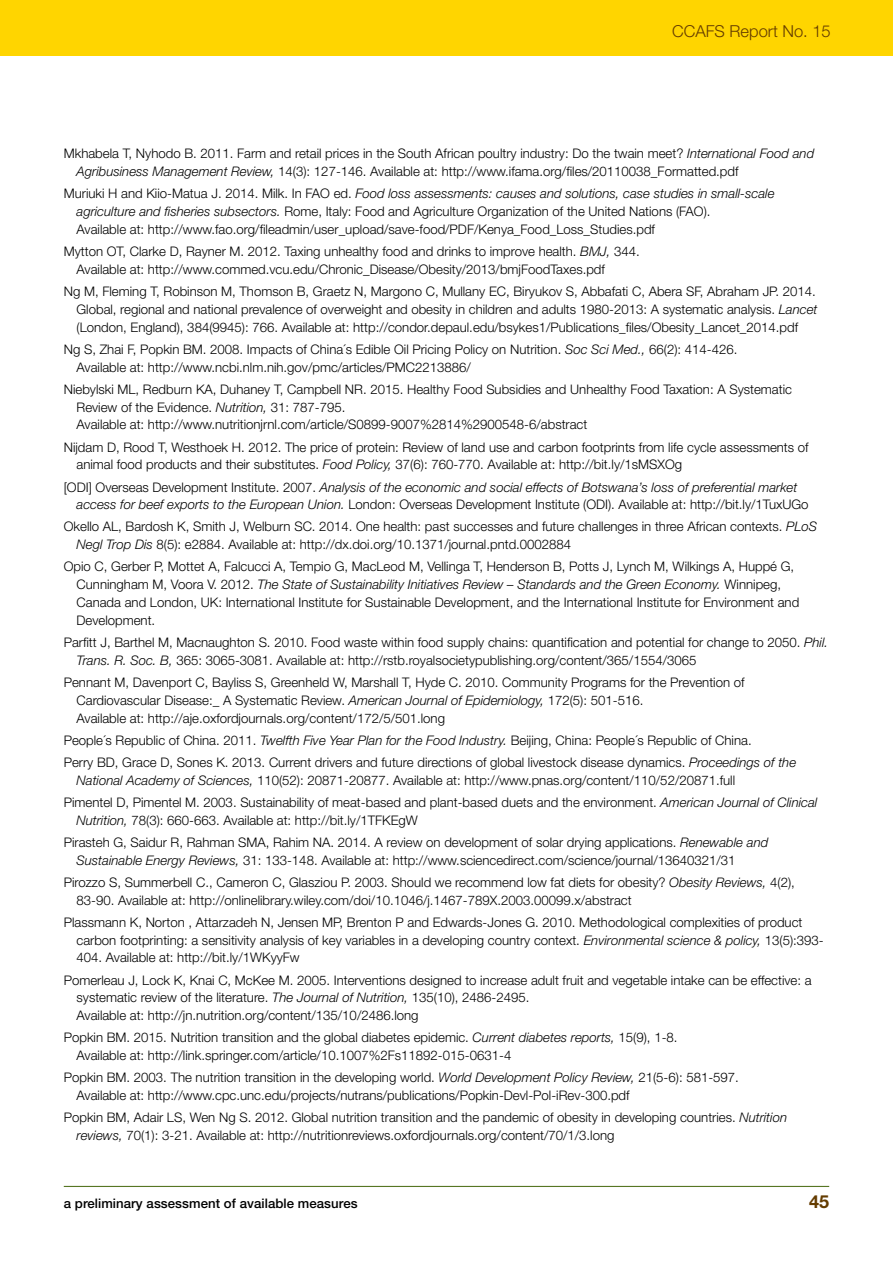
<style>
.page{position:relative;width:893px;height:1263px;background:#fff}
.page>*{position:absolute;margin:0;border:0;box-sizing:border-box;transform-origin:0 0}
.t1{font:700 18px "Helvetica Neue LT Std";color:#643c00}
.t2{font:300 16.5px "Helvetica Neue LT Std";color:#643c00}
.t3{font:300 13.2px/17.9px "Helvetica Neue LT Std";color:#000}
.t4{font:500 13.2px "Helvetica Neue LT Std";letter-spacing:.005em;color:#000}
.s1{font-style:italic}
</style>
<div class="page">
<div style="left:0;top:0;width:893px;height:55px;background:#ffd500"></div>
<hr style="left:64px;top:1186px;width:765px;height:1px;background:#577624">
<p class="t2" style="left:672px;top:21px;width:160px">CCAFS Report No. 15</p>
<p class="t3" style="left:77px;top:144px;width:739px;text-indent:-13px">Mkhabela T, Nyhodo B. 2011. Farm and retail prices in the South African poultry industry: Do the twain meet? <span class="s1">International Food and<br>Agribusiness Management Review,</span> 14(3): 127-146. Available at: http://www.ifama.org/files/20110038_Formatted.pdf</p>
<p class="t3" style="left:77px;top:184px;width:699px;text-indent:-13px">Muriuki H and Kiio-Matua J. 2014. Milk. In FAO ed. <span class="s1">Food loss assessments: causes and solutions, case studies in small-scale agriculture and fisheries subsectors.</span> Rome, Italy: Food and Agriculture Organization of the United Nations (FAO).<br>Available at: http://www.fao.org/fileadmin/user_upload/save-food/PDF/Kenya_Food_Loss_Studies.pdf</p>
<p class="t3" style="left:77px;top:242px;width:565px;text-indent:-13px">Mytton OT, Clarke D, Rayner M. 2012. Taxing unhealthy food and drinks to improve health. <span class="s1">BMJ,</span> 344.<br>Available at: http://www.commed.vcu.edu/Chronic_Disease/Obesity/2013/bmjFoodTaxes.pdf</p>
<p class="t3" style="left:77px;top:282px;width:742px;text-align:justify;text-indent:-13px">Ng M, Fleming T, Robinson M, Thomson B, Graetz N, Margono C, Mullany EC, Biryukov S, Abbafati C, Abera SF, Abraham JP. 2014.<br>Global, regional and national prevalence of overweight and obesity in children and adults 1980-2013: A systematic analysis. <span class="s1">Lancet </span>(London, England), 384(9945): 766. Available at: http://condor.depaul.edu/bsykes1/Publications_files/Obesity_Lancet_2014.pdf</p>
<p class="t3" style="left:77px;top:340px;width:662px;text-indent:-13px">Ng S, Zhai F, Popkin BM. 2008. Impacts of China´s Edible Oil Pricing Policy on Nutrition. <span class="s1">Soc Sci Med.,</span> 66(2): 414-426.<br>Available at: http://www.ncbi.nlm.nih.gov/pmc/articles/PMC2213886/</p>
<p class="t3" style="left:77px;top:380px;width:717px;text-indent:-13px">Niebylski ML, Redburn KA, Duhaney T, Campbell NR. 2015. Healthy Food Subsidies and Unhealthy Food Taxation: A Systematic<br>Review of the Evidence. <span class="s1">Nutrition,</span> 31: 787-795.<br>Available at: http://www.nutritionjrnl.com/article/S0899-9007%2814%2900548-6/abstract</p>
<p class="t3" style="left:77px;top:438px;width:734px;text-indent:-13px">Nijdam D, Rood T, Westhoek H. 2012. The price of protein: Review of land use and carbon footprints from life cycle assessments of animal food products and their substitutes. <span class="s1">Food Policy,</span> 37(6): 760-770. Available at: http://bit.ly/1sMSXOg</p>
<p class="t3" style="left:77px;top:478px;width:734px;text-indent:-13px">[ODI] Overseas Development Institute. 2007. <span class="s1">Analysis of the economic and social effects of Botswana’s loss of preferential market access for beef exports to the European Union.</span> London: Overseas Development Institute (ODI). Available at: http://bit.ly/1TuxUGo</p>
<p class="t3" style="left:77px;top:517px;width:742px;text-indent:-13px">Okello AL, Bardosh K, Smith J, Welburn SC. 2014. One health: past successes and future challenges in three African contexts. <span class="s1">PLoS<br>Negl Trop Dis</span> 8(5): e2884. Available at: http://dx.doi.org/10.1371/journal.pntd.0002884</p>
<p class="t3" style="left:77px;top:557px;width:724px;text-indent:-13px">Opio C, Gerber P, Mottet A, Falcucci A, Tempio G, MacLeod M, Vellinga T, Henderson B, Potts J, Lynch M, Wilkings A, Huppé G, Cunningham M, Voora V. 2012. <span class="s1">The State of Sustainability Initiatives Review – Standards and the Green Economy.</span> Winnipeg, Canada and London, UK: International Institute for Sustainable Development, and the International Institute for Environment and Development.</p>
<p class="t3" style="left:77px;top:633px;width:753px;text-indent:-13px">Parfitt J, Barthel M, Macnaughton S. 2010. Food waste within food supply chains: quantification and potential for change to 2050. <span class="s1">Phil.<br>Trans. R. Soc. B,</span> 365: 3065-3081. Available at: http://rstb.royalsocietypublishing.org/content/365/1554/3065</p>
<p class="t3" style="left:77px;top:673px;width:669px;text-indent:-13px">Pennant M, Davenport C, Bayliss S, Greenheld W, Marshall T, Hyde C. 2010. Community Programs for the Prevention of<br>Cardiovascular Disease:_ A Systematic Review. <span class="s1">American Journal of Epidemiology,</span> 172(5): 501-516.<br>Available at: http://aje.oxfordjournals.org/content/172/5/501.long</p>
<p class="t3" style="left:64px;top:729px;width:734px;line-height:22px">People´s Republic of China. 2011. <span class="s1">Twelfth Five Year Plan for the Food Industry.</span> Beijing, China: People´s Republic of China.<br>Perry BD, Grace D, Sones K. 2013. Current drivers and future directions of global livestock disease dynamics. <span class="s1">Proceedings of the</span></p>
<p class="t3" style="left:64px;top:769px;width:755px;line-height:22px;text-indent:13px"><span class="s1">National Academy of Sciences,</span> 110(52): 20871-20877. Available at: http://www.pnas.org/content/110/52/20871.full<br>Pimentel D, Pimentel M. 2003. Sustainability of meat-based and plant-based duets and the environment. <span class="s1">American Journal of Clinical</span></p>
<p class="t3" style="left:64px;top:809px;width:706px;line-height:22px;text-indent:13px"><span class="s1">Nutrition,</span> 78(3): 660-663. Available at: http://bit.ly/1TFKEgW<br>Pirasteh G, Saidur R, Rahman SMA, Rahim NA. 2014. A review on development of solar drying applications. <span class="s1">Renewable and</span></p>
<p class="t3" style="left:64px;top:849px;width:733px;line-height:22px;text-indent:13px"><span class="s1">Sustainable Energy Reviews,</span> 31: 133-148. Available at: http://www.sciencedirect.com/science/journal/13640321/31<br>Pirozzo S, Summerbell C., Cameron C, Glasziou P. 2003. Should we recommend low fat diets for obesity? <span class="s1">Obesity Reviews,</span> 4(2),</p>
<p class="t3" style="left:64px;top:889px;width:740px;line-height:22px;text-indent:13px">83-90. Available at: http://onlinelibrary.wiley.com/doi/10.1046/j.1467-789X.2003.00099.x/abstract<br>Plassmann K, Norton , Attarzadeh N, Jensen MP, Brenton P and Edwards-Jones G. 2010. Methodological complexities of product</p>
<p class="t3" style="left:77px;top:931px;width:749px">carbon footprinting: a sensitivity analysis of key variables in a developing country context. <span class="s1">Environmental science &amp; policy,</span> 13(5):393-<br>404. Available at: http://bit.ly/1WKyyFw</p>
<p class="t3" style="left:77px;top:971px;width:737px;text-indent:-13px">Pomerleau J, Lock K, Knai C, McKee M. 2005. Interventions designed to increase adult fruit and vegetable intake can be effective: a systematic review of the literature. <span class="s1">The Journal of Nutrition,</span> 135(10), 2486-2495.<br>Available at: http://jn.nutrition.org/content/135/10/2486.long</p>
<p class="t3" style="left:77px;top:1028px;width:602px;text-indent:-13px">Popkin BM. 2015. Nutrition transition and the global diabetes epidemic. <span class="s1">Current diabetes reports,</span> 15(9), 1-8.<br>Available at: http://link.springer.com/article/10.1007%2Fs11892-015-0631-4</p>
<p class="t3" style="left:77px;top:1068px;width:664px;text-indent:-13px">Popkin BM. 2003. The nutrition transition in the developing world. <span class="s1">World Development Policy Review,</span> 21(5-6): 581-597.<br>Available at: http://www.cpc.unc.edu/projects/nutrans/publications/Popkin-Devl-Pol-iRev-300.pdf</p>
<p class="t3" style="left:77px;top:1108px;width:712px;text-indent:-13px">Popkin BM, Adair LS, Wen Ng S. 2012. Global nutrition transition and the pandemic of obesity in developing countries. <span class="s1">Nutrition reviews,</span> 70(1): 3-21. Available at: http://nutritionreviews.oxfordjournals.org/content/70/1/3.long</p>
<p class="t4" style="left:64px;top:1195px;width:295px">a preliminary assessment of available measures</p>
<h1 class="t1" style="left:809px;top:1191px;width:22px">45</h1>
</div>
